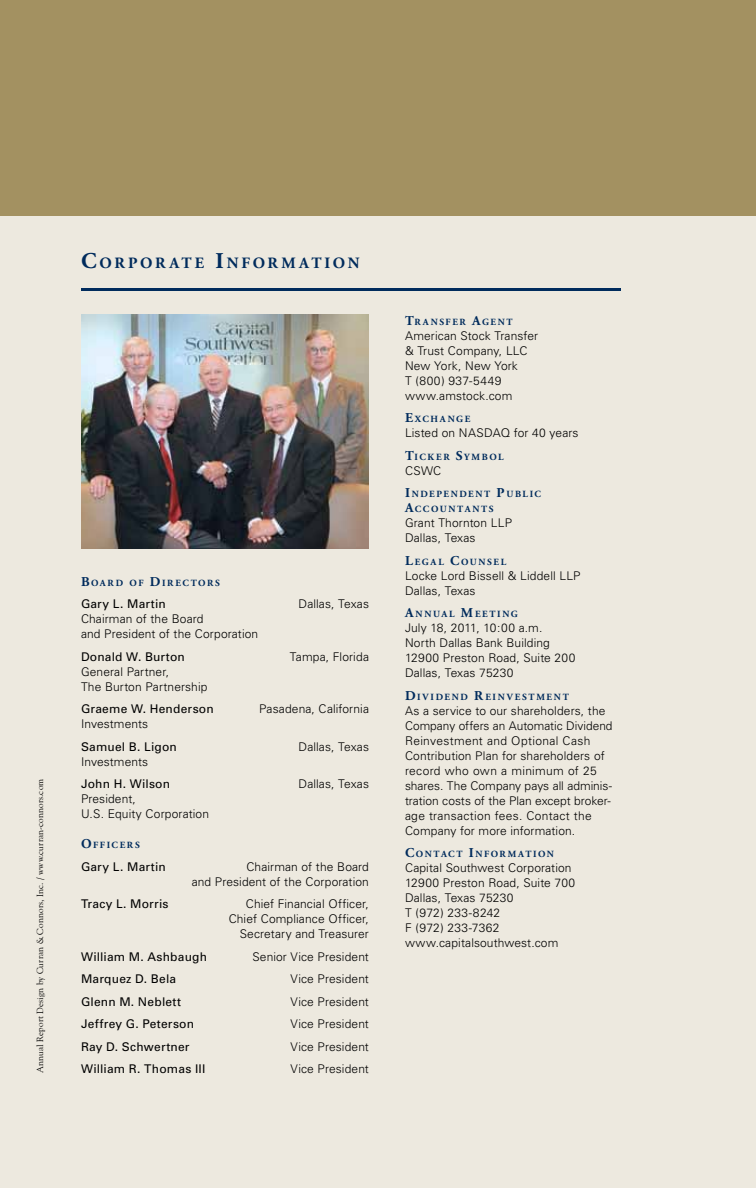
<style>
.page{position:relative;width:756px;height:1188px;background:#ede9df}
.page>*{position:absolute;margin:0;border:0;box-sizing:border-box;transform-origin:0 0}
.t1{font:700 15.75px "Adobe Garamond Pro";letter-spacing:.16em;color:#002b5c}
.t2{font:300 12px/15px "Univers";letter-spacing:.01em;color:#000}
.t3{font:12px "Univers";letter-spacing:.015em;color:#000}
.t4{font:700 9.45px/15px "Adobe Garamond Pro";letter-spacing:.17em;color:#002b5c}
.t5{font:700 9.45px "Adobe Garamond Pro";letter-spacing:.15em;color:#002b5c}
.t6{font:9px "Goudy";letter-spacing:.02em;color:#000}
.s1{font-size:22.5px}
.s2{font-size:13.5px}
</style>
<div class="page">
<div style="left:0;top:0;width:756px;height:216px;background:#a39161"></div>
<hr style="left:81px;top:288px;width:540px;height:3px;background:#002b5c">
<img style="left:81px;top:315px;width:288px;height:234px">
<p class="t6" style="left:34px;top:1073px;width:296px;rotate:-90deg">Annual Report Design by Curran &amp; Connors, Inc. / www.curran-connors.com</p>
<h1 class="t1" style="left:81px;top:254px;width:202px"><span class="s1">C</span>ORPORATE <span class="s1">I</span>NFORMA</h1>
<h1 class="t1" style="left:311px;top:254px;width:50px">TION</h1>
<p class="t5" style="left:81px;top:577px;width:140px"><span class="s2">B</span>OAR D OF <span class="s2">D</span>IRECTORS</p>
<p class="t3" style="left:81px;top:597px;width:86px">Gary L. Martin</p>
<p class="t2" style="left:298px;top:597px;width:72px">Dallas, Texas</p>
<p class="t2" style="left:81px;top:612px;width:179px">Chairman of the Board<br>and President of the Corporation</p>
<p class="t3" style="left:81px;top:650px;width:105px">Donald W. Burton</p>
<p class="t2" style="left:290px;top:649px;width:81px">Tampa, Florida</p>
<p class="t2" style="left:81px;top:664px;width:128px">General Partner,<br>The Burton Partnership</p>
<p class="t3" style="left:81px;top:702px;width:134px">Graeme W. Henderson</p>
<p class="t2" style="left:259px;top:702px;width:111px">Pasadena, California</p>
<p class="t2" style="left:81px;top:717px;width:69px">Investments</p>
<p class="t3" style="left:81px;top:740px;width:97px">Samuel B. Ligon</p>
<p class="t2" style="left:298px;top:739px;width:72px">Dallas, Texas</p>
<p class="t2" style="left:81px;top:754px;width:69px">Investments</p>
<p class="t3" style="left:81px;top:777px;width:91px">John H. Wilson</p>
<p class="t2" style="left:298px;top:777px;width:72px">Dallas, Texas</p>
<p class="t2" style="left:81px;top:792px;width:130px">President,<br>U.S. Equity Corporation</p>
<p class="t4" style="left:81px;top:838px;width:60px"><span class="s2">O</span>FFICERS</p>
<p class="t3" style="left:81px;top:860px;width:86px">Gary L. Martin</p>
<p class="t2" style="left:192px;top:859px;width:179px;text-align:right">Chairman of the Board<br>and President of the Corporation</p>
<p class="t3" style="left:81px;top:897px;width:89px">Tracy L. Morris</p>
<p class="t2" style="left:229px;top:897px;width:142px;text-align:right">Chief Financial Officer,<br>Chief Compliance Officer,<br>Secretary and Treasurer</p>
<p class="t3" style="left:81px;top:950px;width:128px">William M. Ashbaugh</p>
<p class="t2" style="left:252px;top:949px;width:118px">Senior Vice President</p>
<p class="t3" style="left:81px;top:972px;width:97px">Marquez D. Bela</p>
<p class="t2" style="left:291px;top:972px;width:80px">Vice President</p>
<p class="t3" style="left:81px;top:995px;width:102px">Glenn M. Neblett</p>
<p class="t2" style="left:291px;top:994px;width:80px">Vice President</p>
<p class="t3" style="left:81px;top:1017px;width:115px">Jeffrey G. Peterson</p>
<p class="t2" style="left:291px;top:1017px;width:80px">Vice President</p>
<p class="t3" style="left:81px;top:1040px;width:110px">Ray D. Schwertner</p>
<p class="t2" style="left:291px;top:1039px;width:80px">Vice President</p>
<p class="t3" style="left:81px;top:1062px;width:126px">William R. Thomas III</p>
<p class="t2" style="left:291px;top:1062px;width:80px">Vice President</p>
<p class="t4" style="left:405px;top:314px;width:109px"><span class="s2">T</span>RA NSFER <span class="s2">A</span>GENT</p>
<p class="t2" style="left:405px;top:328px;width:135px">American Stock Transfer &amp; Trust Company, LLC<br>New York, New York<br>T (800) 937-5449 www.amstock.com</p>
<p class="t4" style="left:405px;top:412px;width:67px"><span class="s2">E</span>XCHANGE</p>
<p class="t2" style="left:405px;top:426px;width:175px">Listed on NASDAQ for 40 years</p>
<p class="t4" style="left:405px;top:449px;width:100px"><span class="s2">T</span>ICKER <span class="s2">S</span>YM BOL</p>
<p class="t2" style="left:405px;top:463px;width:38px">CSWC</p>
<p class="t4" style="left:405px;top:487px;width:138px"><span class="s2">I</span>NDEPENDENT <span class="s2">P</span>UBLIC<br><span class="s2">A</span>CCOUNTANTS</p>
<p class="t2" style="left:405px;top:516px;width:109px">Grant Thornton LLP<br>Dallas, Texas</p>
<p class="t4" style="left:405px;top:554px;width:103px"><span class="s2">L</span>EGAL <span class="s2">C</span>OUNSEL</p>
<p class="t2" style="left:405px;top:568px;width:177px">Locke Lord Bissell &amp; Liddell LLP<br>Dallas, Texas</p>
<p class="t4" style="left:405px;top:607px;width:114px"><span class="s2">A</span>NNUAL <span class="s2">M</span>EETING</p>
<p class="t2" style="left:405px;top:621px;width:172px">July 18, 2011, 10:00 a.m.<br>North Dallas Bank Building<br>12900 Preston Road, Suite 200<br>Dallas, Texas 75230</p>
<p class="t4" style="left:405px;top:689px;width:165px"><span class="s2">D</span>IVIDEND <span class="s2">R</span>EINVESTMENT</p>
<p class="t2" style="left:405px;top:703px;width:209px">As a service to our shareholders, the Company offers an Automatic Dividend Reinvestment and Optional Cash Contribution Plan for shareholders of record who own a minimum of 25 shares. The Company pays all adminis&shy;tration costs of the Plan except broker&shy;age transaction fees. Contact the Company for more information.</p>
<p class="t4" style="left:405px;top:847px;width:104px"><span class="s2">C</span>ONTACT <span class="s2">I</span>NFORMA</p>
<p class="t4" style="left:525px;top:847px;width:30px">TION</p>
<p class="t2" style="left:405px;top:861px;width:172px">Capital Southwest Corporation<br>12900 Preston Road, Suite 700<br>Dallas, Texas 75230<br>T (972) 233-8242<br>F (972) 233-7362 www.capitalsouthwest.com</p>
</div>
